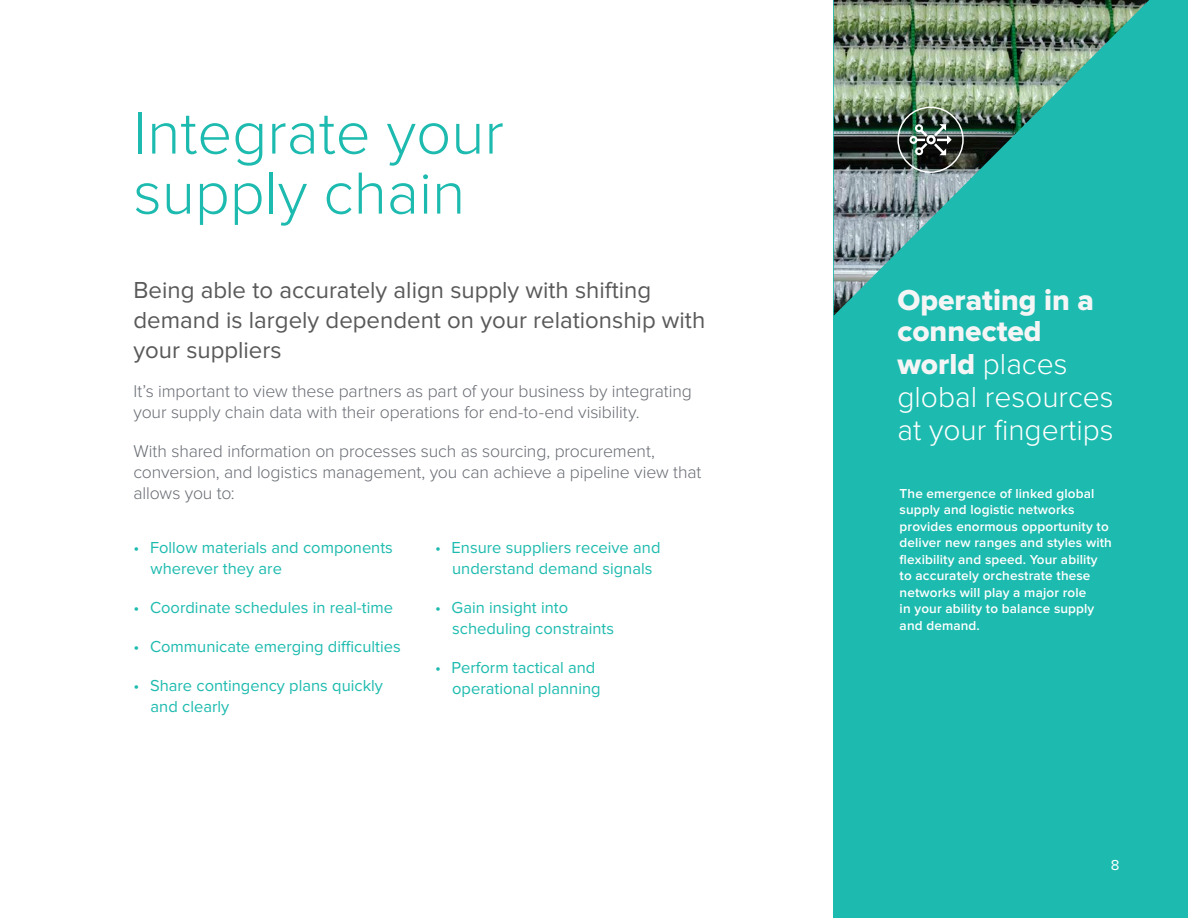
<style>
.page{position:relative;width:1188px;height:918px;background:#fff}
.page>*{position:absolute;margin:0;border:0;box-sizing:border-box;transform-origin:0 0}
.Bhead_ebook_41-40_li{font:300 61.5px/60px "Proxima Nova";color:#1dbbaf}
.Call-out_line_1_20-2{font:300 30px/32.7px "Proxima Nova";color:#fff}
.C-head_16-20_reg_ebo{font:24px/30px "Proxima Nova";color:#595959}
.C-head_16-20_reg_ebo-2{font:300 17.7px/21.1px "Proxima Nova";letter-spacing:-.01em;color:#686c73}
.t1{font:16.5px/21px "Proxima Nova";color:#1dbbaf}
.t2{font:15px "Proxima Nova";color:#fff}
.Subhead_before_List{font:600 13.5px/16.5px "Proxima Nova";letter-spacing:.01em;color:#fff}
.s1{font-family:"Proxima Nova Extrabld";font-weight:400;color:#f5f5f6}
</style>
<div class="page">
<div style="left:834px;top:0;width:354px;height:918px;background:#1dbbaf"></div>
<img style="left:834px;top:0;width:315px;height:316px">
<div style="left:897px;top:107px;width:67px;height:66px;border:2px solid #fff;border-radius:50%"></div>
<svg style="left:909px;top:124px;width:43px;height:32px"></svg>
<p class="Bhead_ebook_41-40_li" style="left:133px;top:106px;width:372px">Integrate your supply chain</p>
<p class="C-head_16-20_reg_ebo" style="left:134px;top:276px;width:573px">Being able to accurately align supply with shifting demand is largely dependent on your relationship with your suppliers</p>
<p class="C-head_16-20_reg_ebo-2" style="left:134px;top:381px;width:560px">It’s important to view these partners as part of your business by integrating your supply chain data with their operations for end-to-end visibility.</p>
<p class="C-head_16-20_reg_ebo-2" style="left:134px;top:441px;width:569px">With shared information on processes such as sourcing, procurement, conversion, and logistics management, you can achieve a pipeline view that allows you to:</p>
<p class="t1" style="left:151px;top:538px;width:244px;text-indent:-17px">• Follow materials and components wherever they are</p>
<p class="t1" style="left:134px;top:598px;width:261px">• Coordinate schedules in real-time</p>
<p class="t1" style="left:134px;top:637px;width:269px">• Communicate emerging difficulties</p>
<p class="t1" style="left:151px;top:676px;width:234px;text-indent:-17px">• Share contingency plans quickly and clearly</p>
<p class="t1" style="left:435px;top:538px;width:227px;text-align:center">• Ensure suppliers receive and understand demand signals</p>
<p class="t1" style="left:452px;top:598px;width:163px;text-indent:-17px">• Gain insight into scheduling constraints</p>
<p class="t1" style="left:452px;top:658px;width:150px;text-indent:-17px">• Perform tactical and operational planning</p>
<p class="Call-out_line_1_20-2" style="left:897px;top:285px;width:218px"><span class="s1">Operating in a connected world</span> places global resources at your fingertips</p>
<p class="Subhead_before_List" style="left:900px;top:486px;width:214px">The emergence of linked global supply and logistic networks provides enormous opportunity to deliver new ranges and styles with flexibility and speed. Your ability to accurately orchestrate these networks will play a major role<br>in your ability to balance supply and demand.</p>
<p class="t2" style="left:1111px;top:859px;width:10px">8</p>
</div>
